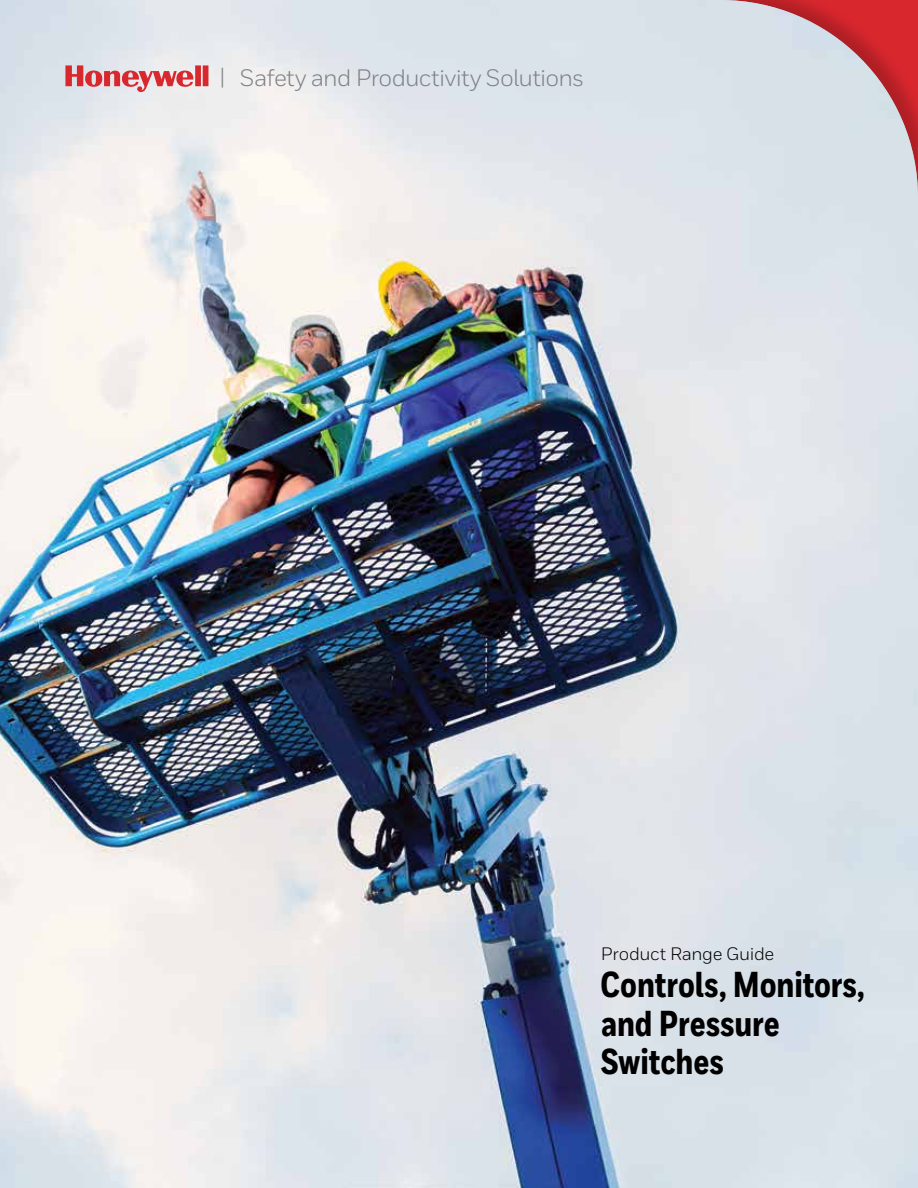
<style>
.page{position:relative;width:918px;height:1188px;background:#fff}
.page>*{position:absolute;margin:0;border:0;box-sizing:border-box;transform-origin:0 0}
.t1{font:800 36px/38.2px "Honeywell Cond";letter-spacing:-.005em;color:#000}
.t2{font:23.7px "Honeywell Sans";letter-spacing:-.025em;color:#808285}
.t3{font:18px "Honeywell Sans";letter-spacing:-.02em;color:#000}
</style>
<div class="page">
<img style="left:0;top:0;width:918px;height:1188px">
<div style="left:333px;top:0;width:585px;height:585px;background:#000;opacity:.2"></div>
<svg style="left:65px;top:65px;width:143px;height:27px;background:#e0999e"></svg>
<p class="t2" style="left:219px;top:64px;width:367px">| Safety and Productivity Solutions</p>
<p class="t3" style="left:601px;top:943px;width:175px">Product Range Guide</p>
<p class="t1" style="left:600px;top:967px;width:266px">Controls, Monitors, and Pressure<br>Switches</p>
</div>
